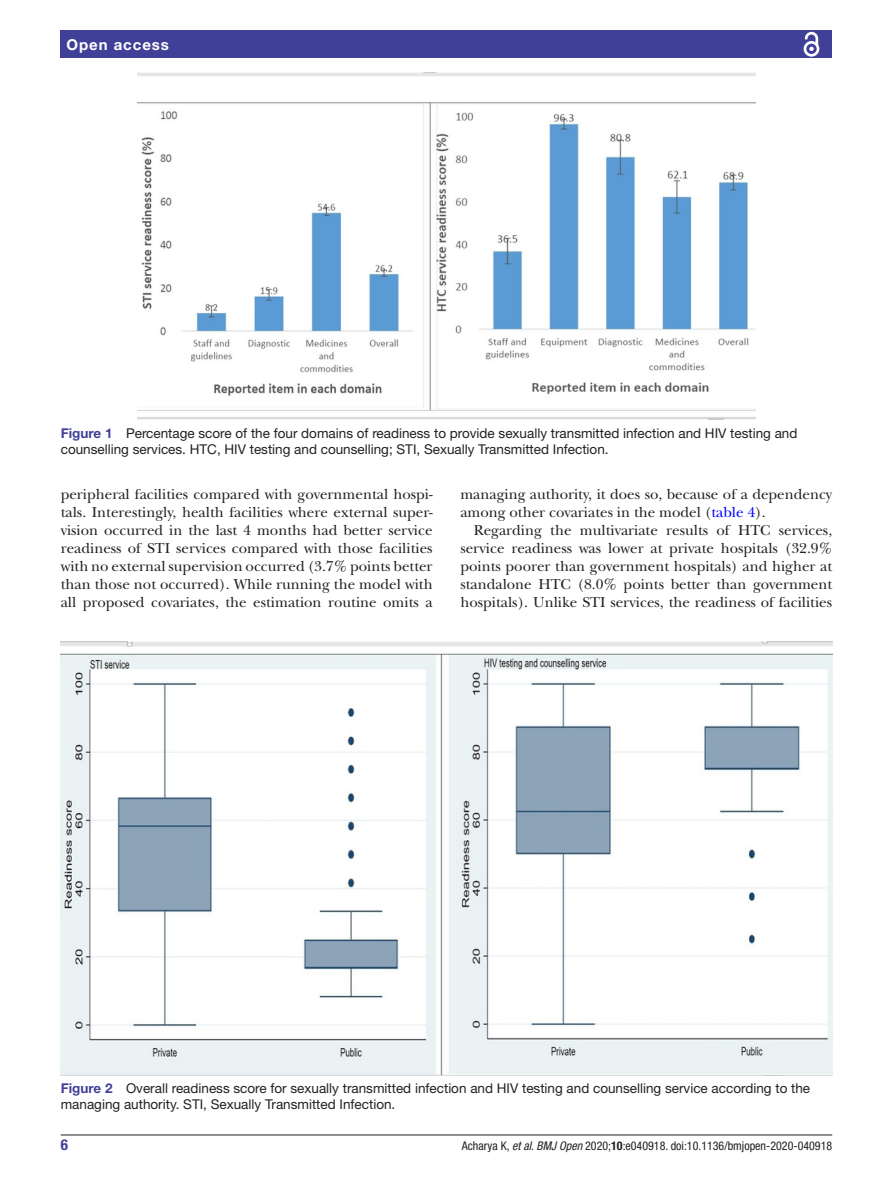
<style>
.page{position:relative;width:893px;height:1191px;background:#fff}
.page>*{position:absolute;margin:0;border:0;box-sizing:border-box;transform-origin:0 0}
.t1{font:15px/18px "New Baskerville";color:#231f20;text-align:justify}
.t2{font:700 15px "Helvetica Neue LT Std";letter-spacing:.065em;color:#fff}
.t3{font:700 condensed 15px "Helvetica Neue LT Std";color:#414099}
.t4{font:13.5px/16.2px "Helvetica Neue LT Std";color:#231f20}
.t5{font:condensed 12px "Helvetica Neue LT Std";color:#231f20}
.s1{font-weight:700;color:#414099}
.s2{color:#00f}
.s3{font-style:italic}
.s4{font-weight:700}
</style>
<div class="page">
<hr style="left:61px;top:1134px;width:771px;height:1px;background:#231f20">
<div style="left:61px;top:31px;width:771px;height:27px;background:#414099"></div>
<svg style="left:803px;top:31px;width:17px;height:26px"></svg>
<img style="left:138px;top:73px;width:617px;height:347px">
<img style="left:61px;top:641px;width:771px;height:434px">
<p class="t2" style="left:66px;top:35px;width:104px">Open access</p>
<p class="t4" style="left:61px;top:424px;width:738px"><span class="s1">Figure 1</span> Percentage score of the four domains of readiness to provide sexually transmitted infection and HIV testing and counselling services. HTC, HIV testing and counselling; STI, Sexually Transmitted Infection.</p>
<p class="t1" style="left:61px;top:485px;width:373px">peripheral facilities compared with governmental hospi&shy;tals. Interestingly, health facilities where external super&shy;vision occurred in the last 4 months had better service readiness of STI services compared with those facilities with no external supervision occurred (3.7% points better than those not occurred). While running the model with all proposed covariates, the estimation routine omits a</p>
<p class="t1" style="left:460px;top:485px;width:373px">managing authority, it does so, because of a dependency among other covariates in the model (<span class="s2">table 4</span>).</p>
<p class="t1" style="left:460px;top:521px;width:373px;text-indent:13px">Regarding the multivariate results of HTC services, service readiness was lower at private hospitals (32.9% points poorer than government hospitals) and higher at standalone HTC (8.0% points better than government hospitals). Unlike STI services, the readiness of facilities</p>
<p class="t4" style="left:61px;top:1080px;width:751px"><span class="s1">Figure 2</span> Overall readiness score for sexually transmitted infection and HIV testing and counselling service according to the managing authority. STI, Sexually Transmitted Infection.</p>
<p class="t3" style="left:61px;top:1135px;width:9px">6</p>
<p class="t5" style="left:462px;top:1138px;width:372px">Acharya K, <span class="s3">et al</span>. <span class="s3">BMJ Open</span> 2020;<span class="s4">10</span>:e040918. doi:10.1136/bmjopen-2020-040918</p>
</div>
